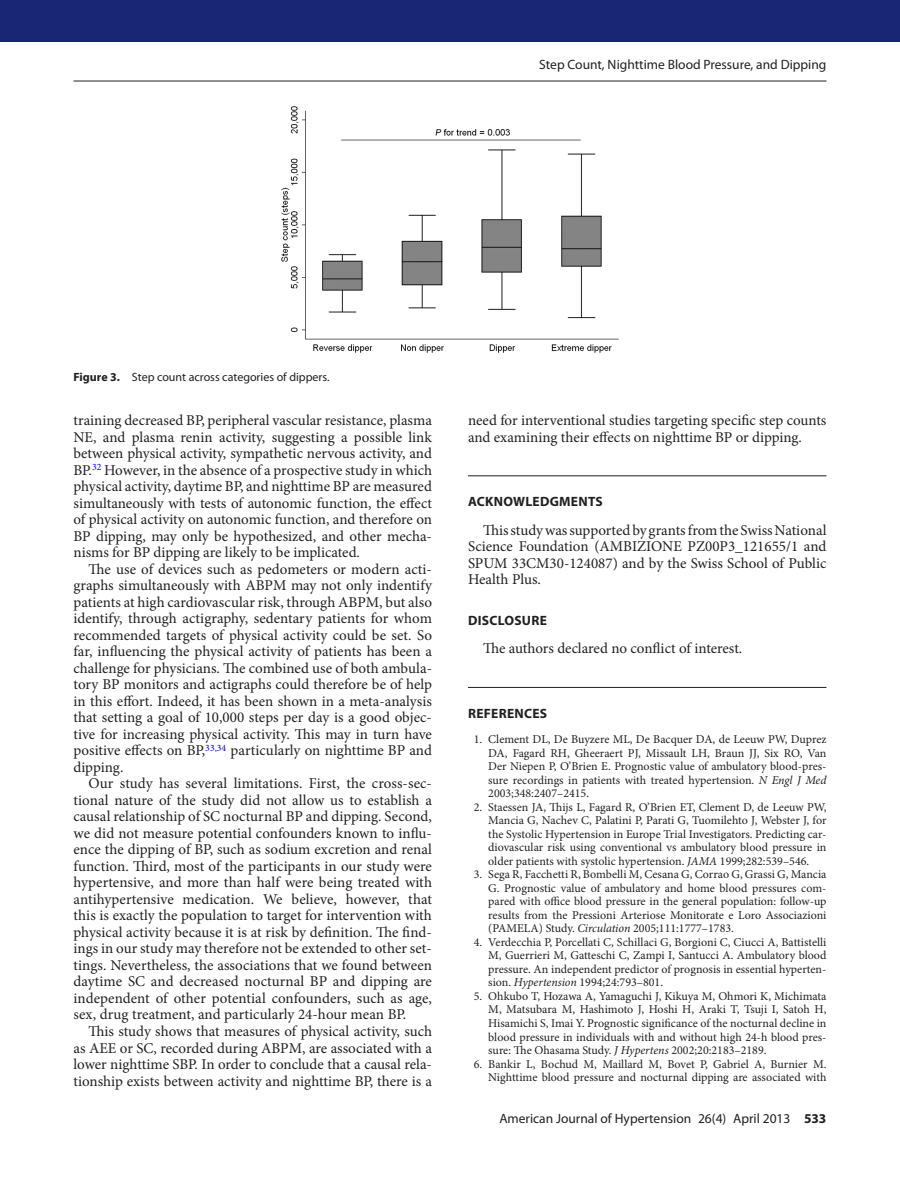
<style>
.page{position:relative;width:900px;height:1184px;background:#fff}
.page>*{position:absolute;margin:0;border:0;box-sizing:border-box;transform-origin:0 0}
.t1{font:15px/16.5px "Minion Pro";color:#231f20;text-align:justify}
.t2{font:13.5px "Myriad Pro";color:#231f20}
.t3{font:700 13.5px "Myriad Pro";letter-spacing:.02em;color:#231f20}
.t4{font:12px/13.5px "Minion Pro";color:#231f20;text-align:justify}
.t5{font:12px "Myriad Pro";color:#231f20}
.s1{font-weight:700}
.s2{font-style:italic}
</style>
<div class="page">
<hr style="left:74px;top:81px;width:752px;height:1px;background:#231f20">
<div style="left:0;top:0;width:900px;height:42px;background:#192575"></div>
<hr style="left:468px;top:475px;width:358px;height:1px;background:#231f20">
<hr style="left:468px;top:687px;width:358px;height:1px;background:#231f20">
<img style="left:281px;top:107px;width:338px;height:246px">
<p class="t2" style="left:539px;top:56px;width:289px">Step Count, Nighttime Blood Pressure, and Dipping</p>
<p class="t5" style="left:74px;top:370px;width:258px"><span class="s1">FIGURE 3.</span> Step count across categories of dippers.</p>
<p class="t1" style="left:73px;top:412px;width:360px">training decreased BP, peripheral vascular resistance, plasma NE, and plasma renin activity, suggesting a possible link between physical activity, sympathetic nervous activity, and BP.<sup>32</sup> However, in the absence of a prospective study in which physical activity, daytime BP, and nighttime BP are measured simultaneously with tests of autonomic function, the effect of physical activity on autonomic function, and therefore on BP dipping, may only be hypothesized, and other mecha&shy;nisms for BP dipping are likely to be implicated.</p>
<p class="t1" style="left:73px;top:560px;width:360px;text-indent:15px">The use of devices such as pedometers or modern acti&shy;graphs simultaneously with ABPM may not only indentify patients at high cardiovascular risk, through ABPM, but also identify, through actigraphy, sedentary patients for whom recommended targets of physical activity could be set. So far, influencing the physical activity of patients has been a challenge for physicians. The combined use of both ambula&shy;tory BP monitors and actigraphs could therefore be of help in this effort. Indeed, it has been shown in a meta-analysis that setting a goal of 10,000 steps per day is a good objec&shy;tive for increasing physical activity. This may in turn have positive effects on BP,<sup>33</sup><sup>,</sup><sup>34</sup> particularly on nighttime BP and dipping.</p>
<p class="t1" style="left:73px;top:775px;width:360px;text-indent:15px">Our study has several limitations. First, the cross-sec&shy;tional nature of the study did not allow us to establish a causal relationship of SC nocturnal BP and dipping. Second, we did not measure potential confounders known to influ&shy;ence the dipping of BP, such as sodium excretion and renal function. Third, most of the participants in our study were hypertensive, and more than half were being treated with antihypertensive medication. We believe, however, that this is exactly the population to target for intervention with physical activity because it is at risk by definition. The find&shy;ings in our study may therefore not be extended to other set&shy;tings. Nevertheless, the associations that we found between daytime SC and decreased nocturnal BP and dipping are independent of other potential confounders, such as age, sex, drug treatment, and particularly 24-hour mean BP.</p>
<p class="t1" style="left:73px;top:1022px;width:360px;text-indent:15px">This study shows that measures of physical activity, such as AEE or SC, recorded during ABPM, are associated with a lower nighttime SBP. In order to conclude that a causal rela&shy;tionship exists between activity and nighttime BP, there is a</p>
<p class="t1" style="left:468px;top:412px;width:360px">need for interventional studies targeting specific step counts and examining their effects on nighttime BP or dipping.</p>
<p class="t3" style="left:468px;top:493px;width:128px">ACKNOWLEDGMENTS</p>
<p class="t1" style="left:468px;top:521px;width:360px;text-indent:15px">This study was supported by grants from the Swiss National Science Foundation (AMBIZIONE PZ00P3_121655/1 and SPUM 33CM30-124087) and by the Swiss School of Public Health Plus.</p>
<p class="t3" style="left:468px;top:611px;width:80px">DISCLOSURE</p>
<p class="t1" style="left:483px;top:640px;width:261px">The authors declared no conflict of interest.</p>
<p class="t3" style="left:468px;top:704px;width:9px">REFE</p>
<p class="t3" style="left:499px;top:704px;width:42px">RENCES</p>
<p class="t4" style="left:488px;top:732px;width:340px;text-indent:-14px">1. Clement DL, De Buyzere ML, De Bacquer DA, de Leeuw PW, Duprez DA, Fagard RH, Gheeraert PJ, Missault LH, Braun JJ, Six RO, Van Der Niepen P, O’Brien E. Prognostic value of ambulatory blood-pres&shy;sure recordings in patients with treated hypertension. <span class="s2">N Engl J Med </span>2003;348:2407–2415.</p>
<p class="t4" style="left:488px;top:800px;width:340px;text-indent:-14px">2. Staessen JA, Thijs L, Fagard R, O’Brien ET, Clement D, de Leeuw PW, Mancia G, Nachev C, Palatini P, Parati G, Tuomilehto J, Webster J, for the Systolic Hypertension in Europe Trial Investigators. Predicting car&shy;diovascular risk using conventional vs ambulatory blood pressure in older patients with systolic hypertension. <span class="s2">JAMA</span> 1999;282:539–546.</p>
<p class="t4" style="left:488px;top:867px;width:340px;text-indent:-14px">3. Sega R, Facchetti R, Bombelli M, Cesana G, Corrao G, Grassi G, Mancia G. Prognostic value of ambulatory and home blood pressures com&shy;pared with office blood pressure in the general population: follow-up results from the Pressioni Arteriose Monitorate e Loro Associazioni (PAMELA) Study. <span class="s2">Circulation</span> 2005;111:1777–1783.</p>
<p class="t4" style="left:488px;top:935px;width:340px;text-indent:-14px">4. Verdecchia P, Porcellati C, Schillaci G, Borgioni C, Ciucci A, Battistelli M, Guerrieri M, Gatteschi C, Zampi I, Santucci A. Ambulatory blood pressure. An independent predictor of prognosis in essential hyperten&shy;sion. <span class="s2">Hypertension</span> 1994;24:793–801.</p>
<p class="t4" style="left:488px;top:989px;width:340px;text-indent:-14px">5. Ohkubo T, Hozawa A, Yamaguchi J, Kikuya M, Ohmori K, Michimata M, Matsubara M, Hashimoto J, Hoshi H, Araki T, Tsuji I, Satoh H, Hisamichi S, Imai Y. Prognostic significance of the nocturnal decline in blood pressure in individuals with and without high 24-h blood pres&shy;sure: The Ohasama Study. <span class="s2">J Hypertens</span> 2002;20:2183–2189.</p>
<p class="t4" style="left:474px;top:1056px;width:354px;text-align:right">6. Bankir L, Bochud M, Maillard M, Bovet P, Gabriel A, Burnier M.<br>Nighttime blood pressure and nocturnal dipping are associated with</p>
<p class="t2" style="left:499px;top:1109px;width:329px">American Journal of Hypertension 26(4) April 2013 <span class="s1">533</span></p>
</div>
